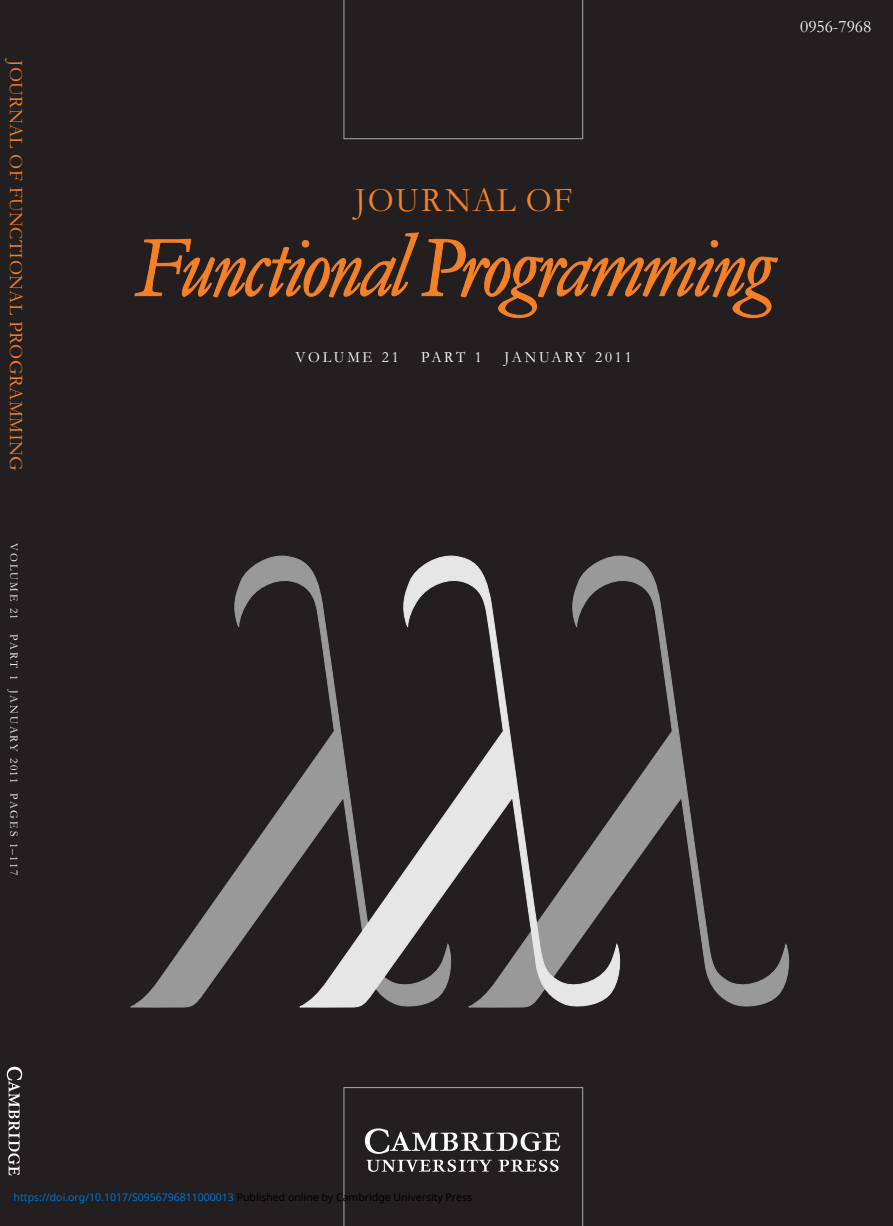
<style>
.page{position:relative;width:893px;height:1226px;background:#fff}
.page>*{position:absolute;margin:0;border:0;box-sizing:border-box;transform-origin:0 0}
.t1{font:35px "Garamond";letter-spacing:.045em;color:#f48028;scale:.95 1}
.t2{font:19.25px "Garamond";letter-spacing:.025em;color:#f48028}
.t3{font:17.5px "Garamond";color:#fff}
.t4{font:15.75px "Garamond";letter-spacing:.19em;color:#fff;scale:.95 1}
.t5{font:11.38px "Garamond";letter-spacing:.13em;color:#fff}
.t6{font:11.38px "Garamond";letter-spacing:.165em;color:#fff}
.t7{font:10.5px "Noto Sans";color:#0172cf}
.s1{color:#000}
</style>
<div class="page">
<div style="left:0;top:0;width:892px;height:1225px;background:#231f20"></div>
<svg style="left:343px;top:0;width:240px;height:139px"></svg>
<svg style="left:343px;top:1087px;width:240px;height:138px"></svg>
<svg style="left:135px;top:232px;width:642px;height:86px"></svg>
<img style="left:7px;top:1066px;width:15px;height:109px">
<svg style="left:622px;top:555px;width:168px;height:452px"></svg>
<svg style="left:130px;top:555px;width:169px;height:453px"></svg>
<svg style="left:299px;top:555px;width:323px;height:453px"></svg>
<h2 class="t2" style="left:23px;top:60px;width:413px;rotate:90deg">JOURNAL OF FUNCTIONAL PROGRAMMING</h2>
<p class="t6" style="left:18px;top:543px;width:78px;rotate:90deg">VOLUME 21</p>
<p class="t5" style="left:18px;top:634px;width:242px;rotate:90deg">PART 1 JANUARY 2011 PAGES 1–117</p>
<h1 class="t1" style="left:355px;top:187px;width:230px">JOURNAL OF</h1>
<h3 class="t4" style="left:295px;top:351px;width:110px">VOLUME 21</h3>
<h3 class="t4" style="left:421px;top:351px;width:65px">PART 1</h3>
<h3 class="t4" style="left:504px;top:351px;width:135px">JANUARY 2011</h3>
<p class="t7" style="left:14px;top:1189px;width:460px">https://doi.org/10.1017/S0956796811000013 <span class="s1">Published online by Cambridge University Press</span></p>
<h3 class="t3" style="left:800px;top:20px;width:73px">0956-7968</h3>
</div>
